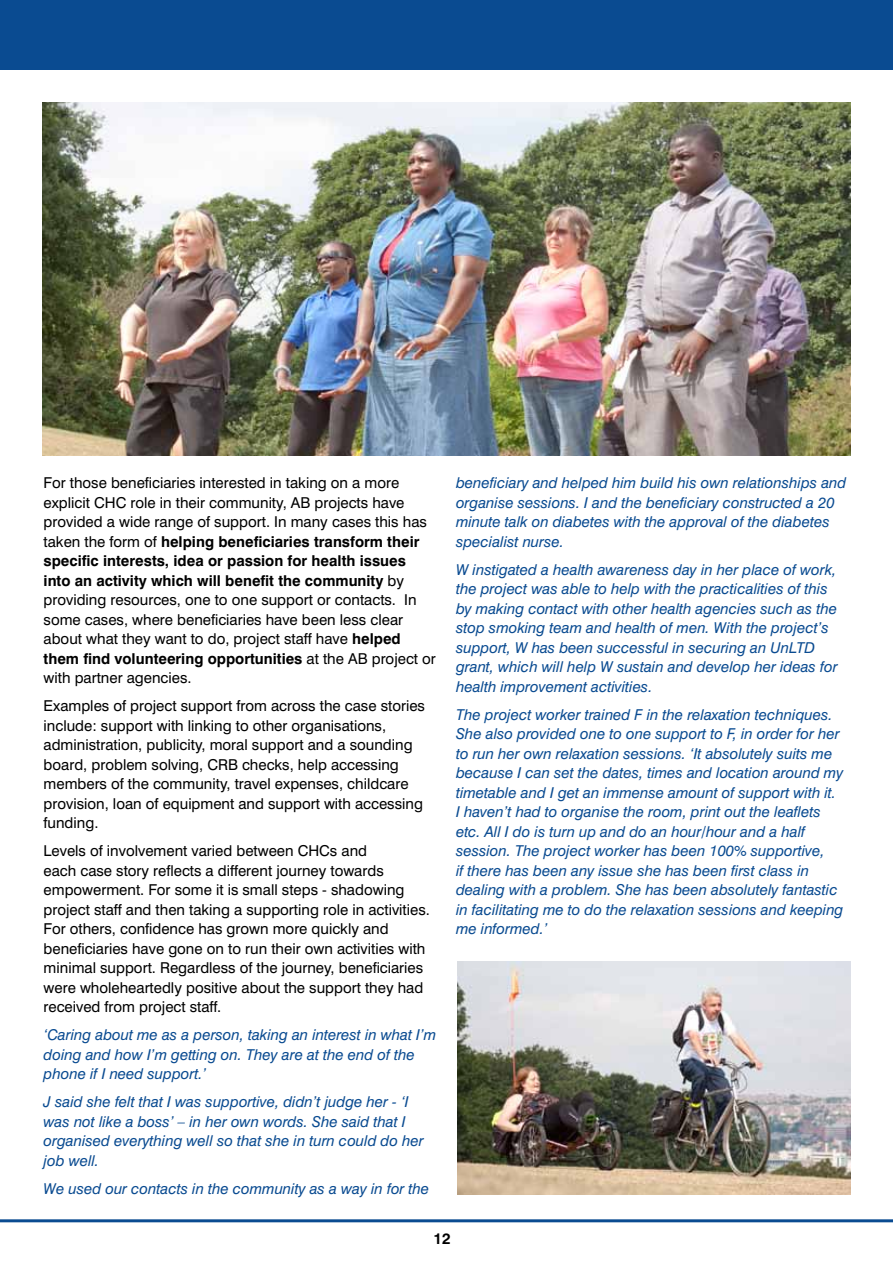
<style>
.page{position:relative;width:893px;height:1263px;background:#fff}
.page>*{position:absolute;margin:0;border:0;box-sizing:border-box;transform-origin:0 0}
.t1{font:700 15.15px "Swiss 721 BT";color:#000}
.t2{font:italic 15px/19.5px "Swiss 721 BT";color:#0a4b91}
.t3{font:15px/19.5px "Swiss 721 BT";color:#000}
.s1{font-weight:700}
</style>
<div class="page">
<hr style="left:0;top:1219px;width:893px;height:3px;background:#0a4b91">
<div style="left:0;top:0;width:893px;height:69px;background:#0a4b91"></div>
<img style="left:43px;top:102px;width:807px;height:353px">
<img style="left:457px;top:961px;width:393px;height:234px">
<p class="t3" style="left:44px;top:473px;width:394px">For those beneficiaries interested in taking on a more explicit CHC role in their community, AB projects have provided a wide range of support. In many cases this has taken the form of <span class="s1">helping beneficiaries transform their specific interests, idea or passion for health issues into an activity which will benefit the community</span> by providing resources, one to one support or contacts. In some cases, where beneficiaries have been less clear about what they want to do, project staff have <span class="s1">helped them find volunteering opportunities</span> at the AB project or with partner agencies.</p>
<p class="t3" style="left:44px;top:696px;width:383px">Examples of project support from across the case stories include: support with linking to other organisations, administration, publicity, moral support and a sounding board, problem solving, CRB checks, help accessing members of the community, travel expenses, childcare provision, loan of equipment and support with accessing funding.</p>
<p class="t3" style="left:44px;top:841px;width:388px">Levels of involvement varied between CHCs and<br>each case story reflects a different journey towards empowerment. For some it is small steps - shadowing project staff and then taking a supporting role in activities.<br>For others, confidence has grown more quickly and beneficiaries have gone on to run their own activities with minimal support. Regardless of the journey, beneficiaries were wholeheartedly positive about the support they had received from project staff.</p>
<p class="t2" style="left:44px;top:1025px;width:394px">‘Caring about me as a person, taking an interest in what I’m doing and how I’m getting on. They are at the end of the phone if I need support.’</p>
<p class="t2" style="left:44px;top:1092px;width:382px">J said she felt that I was supportive, didn’t judge her - ‘I was not like a boss’ – in her own words. She said that I organised everything well so that she in turn could do her job well.</p>
<p class="t2" style="left:44px;top:1178px;width:387px">We used our contacts in the community as a way in for the</p>
<p class="t2" style="left:456px;top:473px;width:392px">beneficiary and helped him build his own relationships and organise sessions. I and the beneficiary constructed a 20 minute talk on diabetes with the approval of the diabetes specialist nurse.</p>
<p class="t2" style="left:456px;top:559px;width:383px">W instigated a health awareness day in her place of work, the project was able to help with the practicalities of this by making contact with other health agencies such as the stop smoking team and health of men. With the project’s support, W has been successful in securing an UnLTD grant, which will help W sustain and develop her ideas for health improvement activities.</p>
<p class="t2" style="left:456px;top:704px;width:389px">The project worker trained F in the relaxation techniques.<br>She also provided one to one support to F, in order for her to run her own relaxation sessions. ‘It absolutely suits me because I can set the dates, times and location around my timetable and I get an immense amount of support with it.<br>I haven’t had to organise the room, print out the leaflets etc. All I do is turn up and do an hour/hour and a half session. The project worker has been 100% supportive,<br>if there has been any issue she has been first class in dealing with a problem. She has been absolutely fantastic in facilitating me to do the relaxation sessions and keeping me informed.’</p>
<p class="t1" style="left:434px;top:1229px;width:19px">12</p>
</div>
